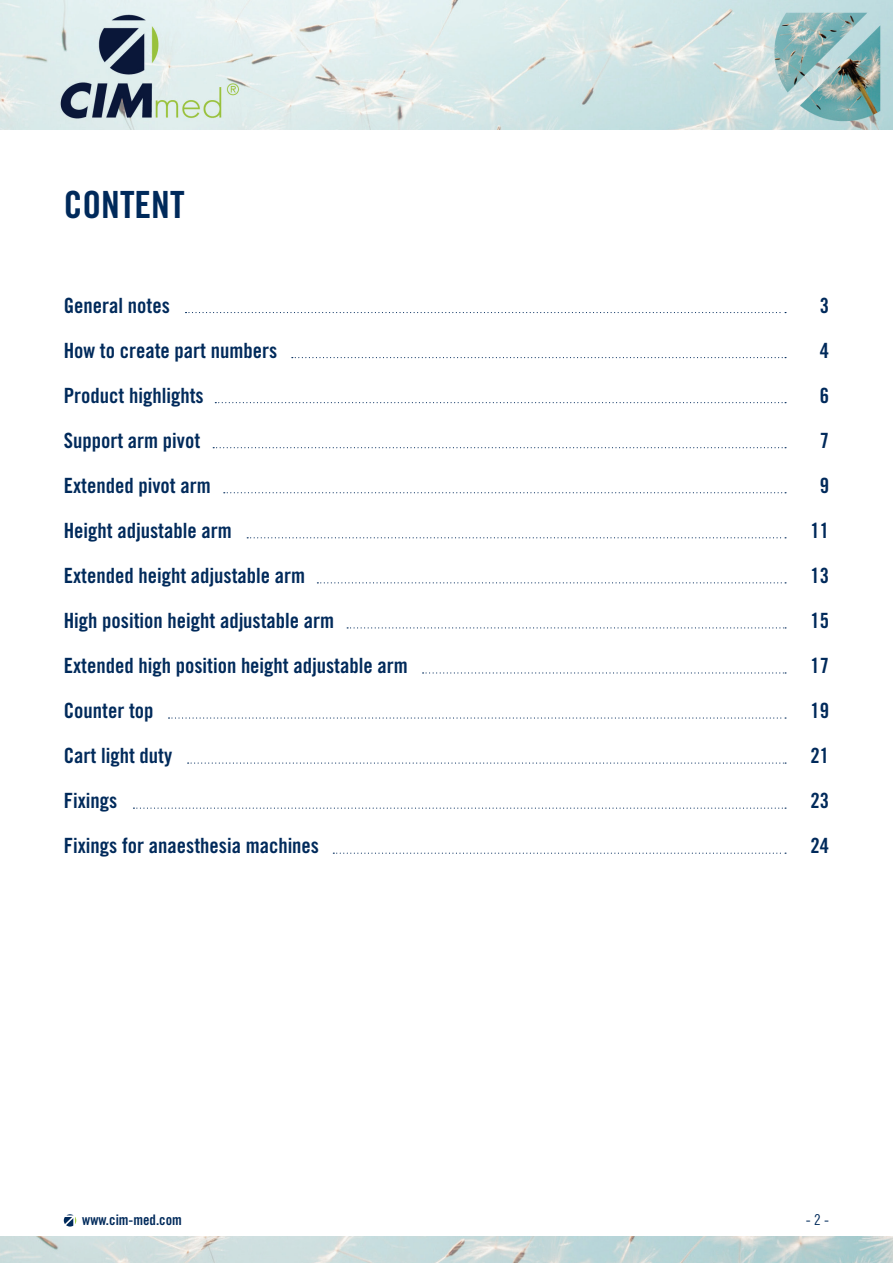
<style>
.page{position:relative;width:893px;height:1263px;background:#fff}
.page>*{position:absolute;margin:0;border:0;box-sizing:border-box;transform-origin:0 0}
.t1{font:37.5px "Trade Gothic LT Std Bd Cn 20";color:#002a5b}
.t2{font:21px/45px "Trade Gothic LT Std Bd Cn 20";color:#002a5b}
.t3{font:15px "Trade Gothic LT Std Cn 18";color:#002a5b}
.t4{font:14.55px "Trade Gothic LT Std Bd Cn 20";color:#002a5b}
</style>
<div class="page">
<img style="left:0;top:0;width:893px;height:130px">
<img style="left:0;top:1237px;width:893px;height:26px">
<svg style="left:64px;top:1214px;width:12px;height:12px"></svg>
<svg style="left:186px;top:312px;width:600px;height:1px"></svg>
<svg style="left:213px;top:447px;width:573px;height:1px"></svg>
<svg style="left:423px;top:672px;width:363px;height:1px"></svg>
<svg style="left:292px;top:357px;width:494px;height:1px"></svg>
<svg style="left:224px;top:492px;width:562px;height:1px"></svg>
<svg style="left:169px;top:717px;width:617px;height:2px"></svg>
<svg style="left:215px;top:402px;width:571px;height:1px"></svg>
<svg style="left:347px;top:627px;width:439px;height:1px"></svg>
<svg style="left:247px;top:537px;width:539px;height:1px"></svg>
<svg style="left:188px;top:762px;width:598px;height:2px"></svg>
<svg style="left:317px;top:582px;width:469px;height:1px"></svg>
<svg style="left:133px;top:807px;width:653px;height:2px"></svg>
<svg style="left:333px;top:853px;width:453px;height:1px"></svg>
<h1 class="t1" style="left:64px;top:182px;width:122px">CONTENT</h1>
<p class="t2" style="left:64px;top:283px;width:345px">General notes<br>How to create part numbers<br>Product highlights<br>Support arm pivot<br>Extended pivot arm<br>Height adjustable arm<br>Extended height adjustable arm<br>High position height adjustable arm<br>Extended high position height adjustable arm<br>Counter top<br>Cart light duty<br>Fixings<br>Fixings for anaesthesia machines</p>
<p class="t2" style="left:810px;top:283px;width:20px;text-align:center">3<br>4<br>6<br>7<br>9<br>11<br>13<br>15<br>17<br>19<br>21<br>23<br>24</p>
<p class="t4" style="left:82px;top:1211px;width:101px">www.cim-med.com</p>
<p class="t3" style="left:806px;top:1210px;width:25px">- 2 -</p>
</div>
